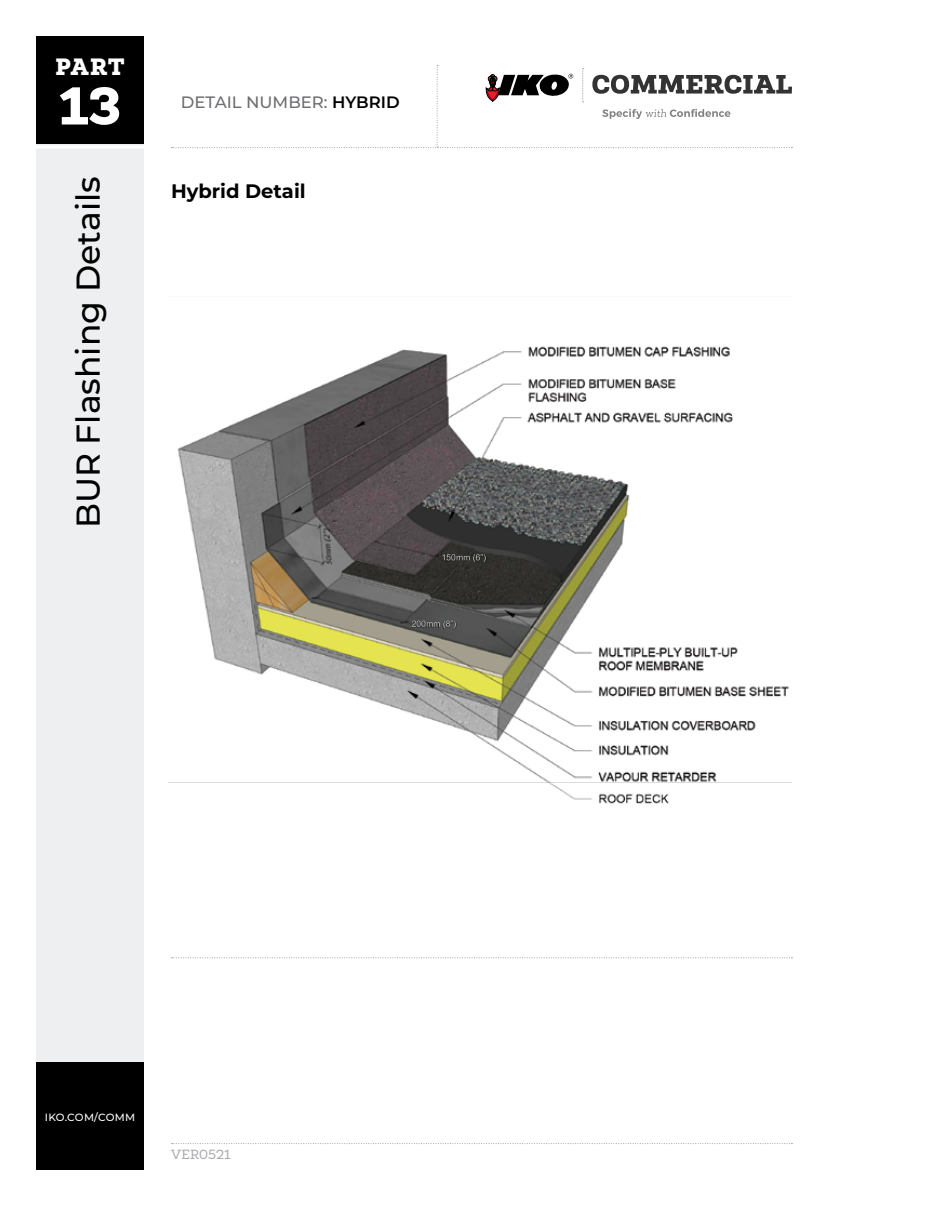
<style>
.page{position:relative;width:936px;height:1206px;background:#fff}
.page>*{position:absolute;margin:0;border:0;box-sizing:border-box;transform-origin:0 0}
.t1{font:900 54px "Newslab";color:#fff}
.t2{font:500 33px "Montserrat";color:#000}
.t3{font:900 24px "Newslab";color:#fff}
.t4{font:700 19.5px "Montserrat";color:#000}
.t5{font:500 16.5px "Montserrat";color:#6d6e71}
.t6{font:13.5px "Newslab";letter-spacing:.01em;color:#a7a9ac}
.t7{font:500 10.5px "Montserrat";letter-spacing:.025em;color:#fff}
.s1{font-weight:600;color:#000}
</style>
<div class="page">
<svg style="left:172px;top:1143px;width:620px;height:1px"></svg>
<svg style="left:172px;top:65px;width:620px;height:83px"></svg>
<div style="left:36px;top:144px;width:108px;height:1026px;background:#eeeff0"></div>
<div style="left:36px;top:36px;width:108px;height:108px;background:#000"></div>
<div style="left:36px;top:1062px;width:108px;height:108px;background:#000"></div>
<hr style="left:27px;top:146px;width:126px;height:3px;background:#fff">
<svg style="left:172px;top:957px;width:620px;height:1px"></svg>
<img style="left:169px;top:346px;width:623px;height:458px">
<h3 class="t3" style="left:55px;top:51px;width:71px">PART</h3>
<h1 class="t1" style="left:59px;top:71px;width:63px">13</h1>
<p class="t5" style="left:181px;top:90px;width:220px">DETAIL NUMBER: <span class="s1">HYBRID</span></p>
<h2 class="t2" style="left:65px;top:528px;width:354px;rotate:-90deg">BUR Flashing Details</h2>
<p class="t4" style="left:171px;top:177px;width:136px">Hybrid Detail</p>
<p class="t7" style="left:45px;top:1110px;width:92px">IKO.COM/COMM</p>
<p class="t6" style="left:171px;top:1146px;width:61px">VER0521</p>
</div>
